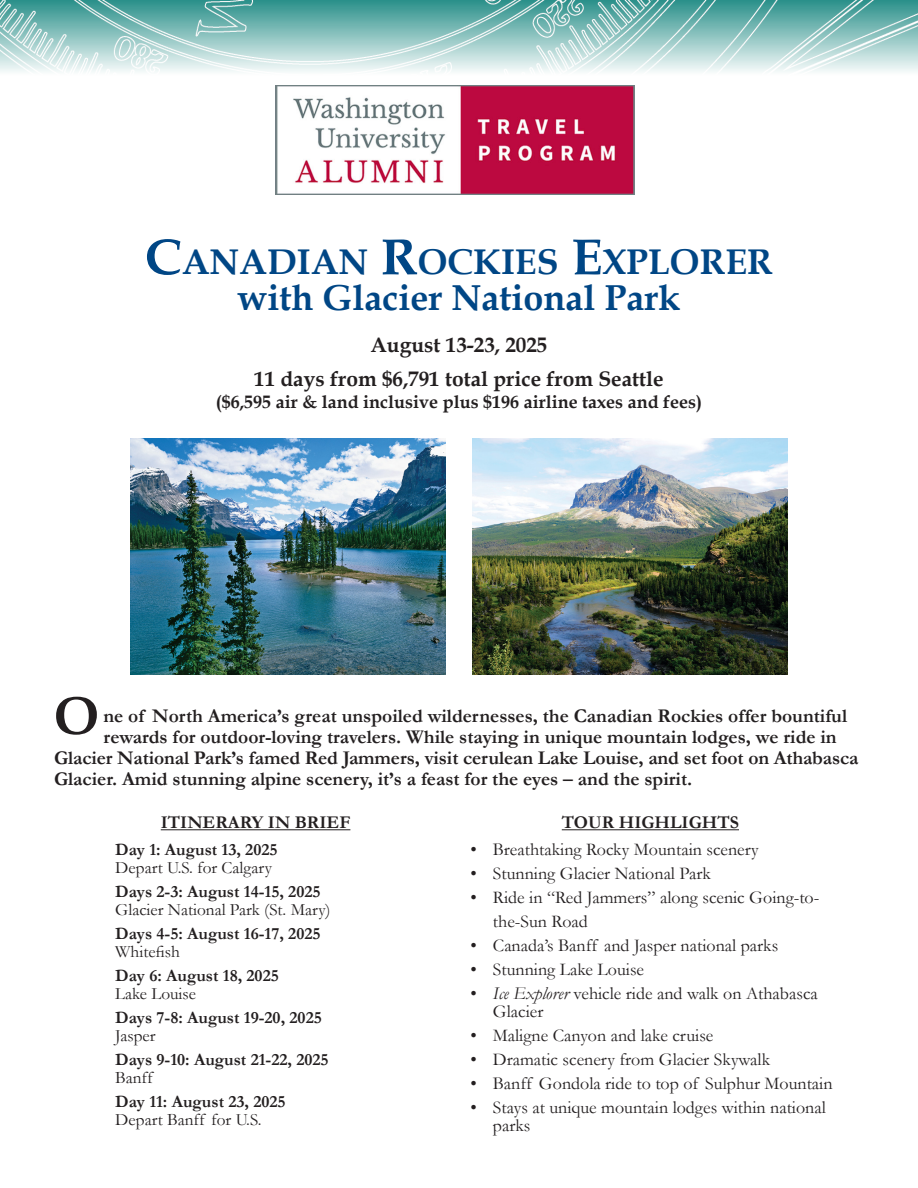
<style>
.page{position:relative;width:918px;height:1188px;background:#fff}
.page>*{position:absolute;margin:0;border:0;box-sizing:border-box;transform-origin:0 0}
.t1{font:700 54px "Book Antiqua";color:#231f20}
.t2{font:700 36px "Book Antiqua";color:#004685}
.t3{font:700 35.7px "Book Antiqua";color:#004685}
.t4{font:700 21px "Book Antiqua";color:#231f20}
.t5{font:700 19.5px "Garamond";color:#231f20}
.t6{font:18px/18px "Garamond";color:#231f20}
.t7{font:700 18px "Book Antiqua";color:#231f20}
.t8{font:700 18px "Garamond";color:#231f20}
.t9{font:700 17.25px "Garamond";color:#231f20}
.t10{font:17.25px "Garamond";color:#231f20}
.s1{font-size:51px}
.s2{font-style:italic}
</style>
<div class="page">
<hr style="left:161px;top:829px;width:189px;height:1px;background:#231f20">
<hr style="left:562px;top:829px;width:177px;height:1px;background:#231f20">
<img style="left:131px;top:439px;width:315px;height:235px">
<img style="left:472px;top:439px;width:315px;height:235px">
<img style="left:0;top:0;width:918px;height:72px">
<img style="left:276px;top:85px;width:358px;height:110px">
<p class="t3" style="left:145px;top:238px;width:628px"><span class="s1">C</span>ANADIAN <span class="s1">R</span>OCKIES <span class="s1">E</span>XPLORER</p>
<p class="t2" style="left:238px;top:274px;width:444px">with Glacier National Park</p>
<p class="t4" style="left:371px;top:330px;width:178px">August 13-23, 2025</p>
<p class="t4" style="left:254px;top:365px;width:411px">11 days from $6,791 total price from Seattle</p>
<p class="t7" style="left:216px;top:389px;width:488px">($6,595 air &amp; land inclusive plus $196 airline taxes and fees)</p>
<p class="t1" style="left:54px;top:679px;width:46px">O</p>
<p class="t5" style="left:104px;top:702px;width:745px">ne of North America’s great unspoiled wildernesses, the Canadian Rockies offer bountiful</p>
<p class="t5" style="left:104px;top:723px;width:735px">rewards for outdoor-loving travelers. While staying in unique mountain lodges, we ride in</p>
<p class="t5" style="left:54px;top:744px;width:806px">Glacier National Park’s famed Red Jammers, visit cerulean Lake Louise, and set foot on Athabasca</p>
<p class="t5" style="left:54px;top:765px;width:640px">Glacier. Amid stunning alpine scenery, it’s a feast for the eyes – and the spirit.</p>
<p class="t8" style="left:161px;top:811px;width:191px">ITINERARY IN BRIEF</p>
<p class="t9" style="left:115px;top:838px;width:164px">Day 1: August 13, 2025</p>
<p class="t10" style="left:115px;top:856px;width:158px">Depart U.S. for Calgary</p>
<p class="t9" style="left:115px;top:880px;width:207px">Days 2-3: August 14-15, 2025</p>
<p class="t10" style="left:115px;top:898px;width:217px">Glacier National Park (St. Mary)</p>
<p class="t9" style="left:115px;top:922px;width:207px">Days 4-5: August 16-17, 2025</p>
<p class="t10" style="left:115px;top:940px;width:66px">Whitefish</p>
<p class="t9" style="left:115px;top:964px;width:165px">Day 6: August 18, 2025</p>
<p class="t10" style="left:115px;top:982px;width:82px">Lake Louise</p>
<p class="t9" style="left:115px;top:1006px;width:208px">Days 7-8: August 19-20, 2025</p>
<p class="t10" style="left:115px;top:1024px;width:42px">Jasper</p>
<p class="t9" style="left:115px;top:1048px;width:215px">Days 9-10: August 21-22, 2025</p>
<p class="t10" style="left:115px;top:1066px;width:39px">Banff</p>
<p class="t9" style="left:115px;top:1090px;width:172px">Day 11: August 23, 2025</p>
<p class="t10" style="left:115px;top:1108px;width:148px">Depart Banff for U.S.</p>
<p class="t8" style="left:562px;top:811px;width:179px">TOUR HIGHLIGHTS</p>
<p class="t6" style="left:470px;top:840px;width:290px">• Breathtaking Rocky Mountain scenery</p>
<p class="t6" style="left:470px;top:864px;width:242px">• Stunning Glacier National Park</p>
<p class="t6" style="left:470px;top:888px;width:351px">• Ride in “Red Jammers” along scenic Going-to-</p>
<p class="t6" style="left:493px;top:912px;width:96px">the-Sun Road</p>
<p class="t6" style="left:470px;top:936px;width:309px">• Canada’s Banff and Jasper national parks</p>
<p class="t6" style="left:470px;top:960px;width:175px">• Stunning Lake Louise</p>
<p class="t6" style="left:470px;top:984px;width:349px">• <span class="s2">Ice Explorer</span> vehicle ride and walk on Athabasca</p>
<p class="t6" style="left:493px;top:1002px;width:52px">Glacier</p>
<p class="t6" style="left:470px;top:1026px;width:245px">• Maligne Canyon and lake cruise</p>
<p class="t6" style="left:470px;top:1050px;width:301px">• Dramatic scenery from Glacier Skywalk</p>
<p class="t6" style="left:470px;top:1074px;width:364px">• Banff Gondola ride to top of Sulphur Mountain</p>
<p class="t6" style="left:493px;top:1098px;width:334px;text-indent:-22px">• Stays at unique mountain lodges within national parks</p>
</div>
